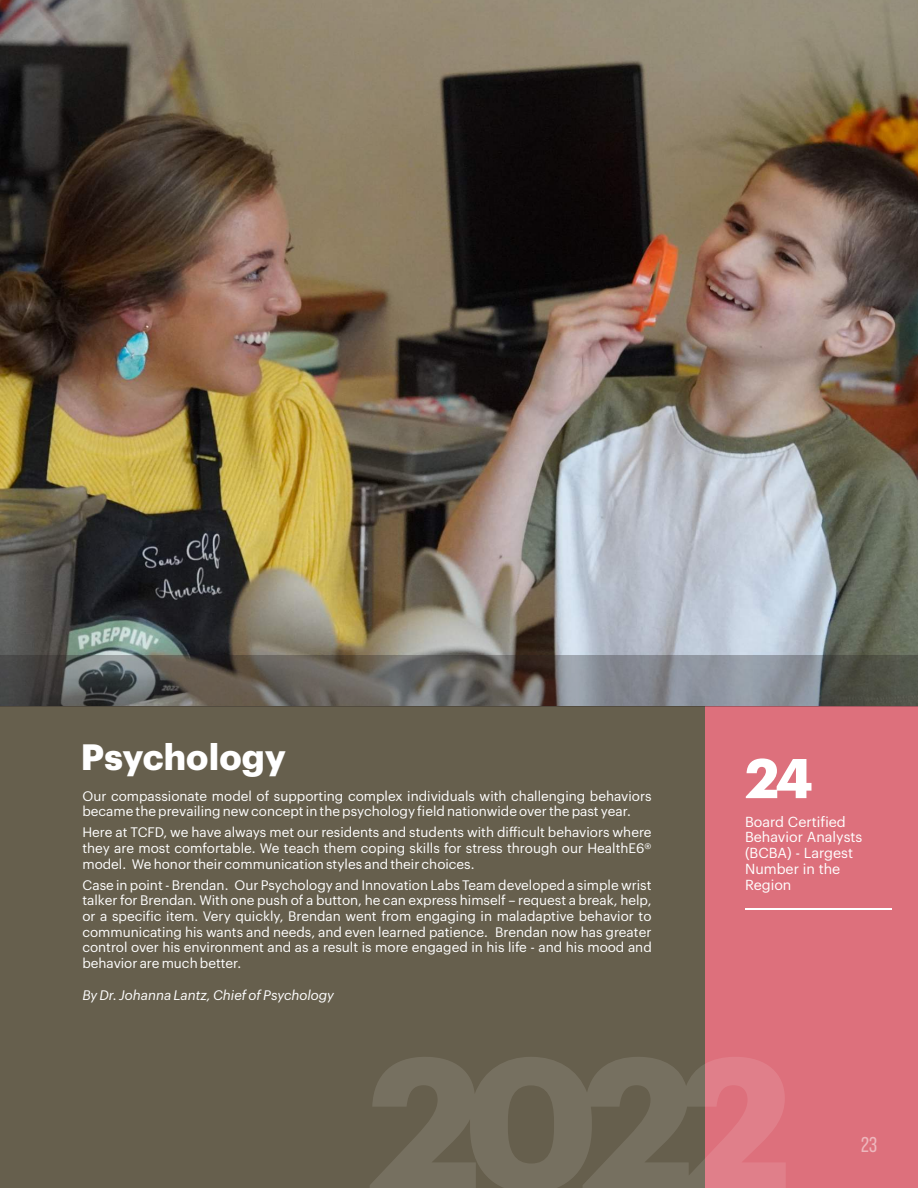
<style>
.page{position:relative;width:918px;height:1188px;background:#fff}
.page>*{position:absolute;margin:0;border:0;box-sizing:border-box;transform-origin:0 0}
.t1{font:700 54.75px "Graphik";color:#fff}
.t2{font:700 35.85px "Graphik";letter-spacing:.005em;color:#fff}
.t3{font:21.3px "Bebas Neue Pro";color:rgb(255 255 255/.5)}
.t4{font:14.25px/15.8px "Graphik";color:#fff}
.t5{font:13.5px/15.6px "Graphik";color:#fff;text-align:justify}
</style>
<div class="page">
<hr style="left:0;top:706px;width:1px;height:482px;background:#d2d8e6">
<hr style="left:0;top:655px;width:1px;height:51px;background:#484949">
<img style="left:1px;top:0;width:917px;height:655px">
<div style="left:1px;top:706px;width:917px;height:482px;background:#665f4d"></div>
<div style="left:706px;top:706px;width:212px;height:482px;background:#dd707c"></div>
<div style="left:1px;top:655px;width:917px;height:51px;background:#231f20;opacity:.3"></div>
<hr style="left:746px;top:908px;width:146px;height:1px;background:#fff">
<svg style="left:370px;top:1057px;width:416px;height:131px;fill:#767060"></svg>
<h2 class="t2" style="left:81px;top:740px;width:207px">Psychology</h2>
<p class="t5" style="left:82px;top:789px;width:571px">Our compassionate model of supporting complex individuals with challenging behaviors became the prevailing new concept in the psychology field nationwide over the past year.</p>
<p class="t5" style="left:82px;top:825px;width:571px">Here at TCFD, we have always met our residents and students with difficult behaviors where they are most comfortable. We teach them coping skills for stress through our HealthE6® model. We honor their communication styles and their choices.</p>
<p class="t5" style="left:82px;top:878px;width:571px">Case in point - Brendan. Our Psychology and Innovation Labs Team developed a simple wrist talker for Brendan. With one push of a button, he can express himself – request a break, help, or a specific item. Very quickly, Brendan went from engaging in maladaptive behavior to communicating his wants and needs, and even learned patience. Brendan now has greater control over his environment and as a result is more engaged in his life - and his mood and behavior are much better.</p>
<p class="t5" style="left:82px;top:988px;width:253px">By Dr. Johanna Lantz, Chief of Psychology</p>
<h1 class="t1" style="left:745px;top:753px;width:69px">24</h1>
<p class="t4" style="left:745px;top:814px;width:119px">Board Certified<br>Behavior Analysts (BCBA) - Largest<br>Number in the<br>Region</p>
<h3 class="t3" style="left:861px;top:1130px;width:17px">23</h3>
</div>
